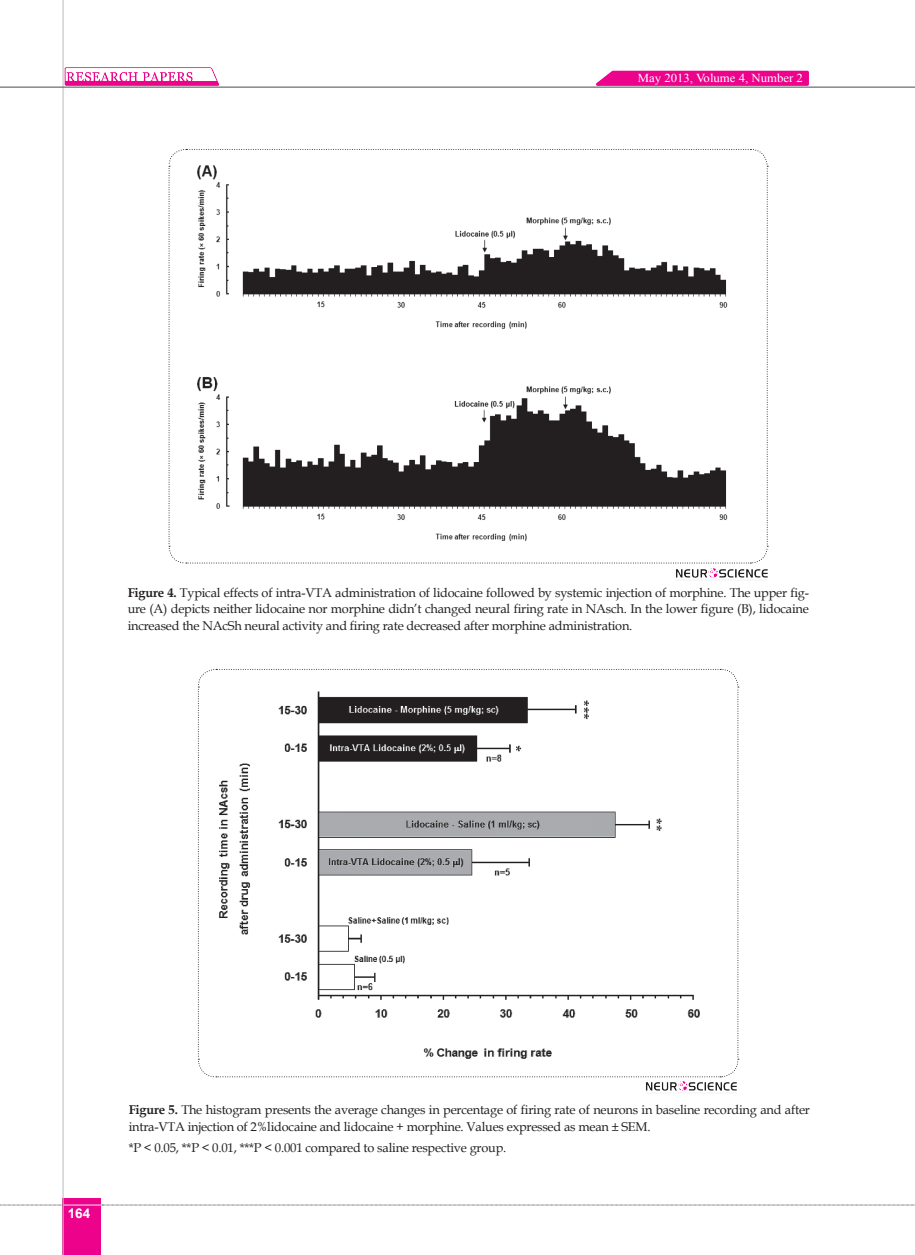
<style>
.page{position:relative;width:915px;height:1255px;background:#fff}
.page>*{position:absolute;margin:0;border:0;box-sizing:border-box;transform-origin:0 0}
.t1{font:700 13.5px "Arial";color:#fff}
.zirnevis{font:12.75px/16.5px "Book Antiqua";letter-spacing:-.015em;color:#231f20;text-align:justify}
.t2{font:12.15px "Times New Roman";color:#fff;scale:1.05 1}
.s1{font-weight:700}
</style>
<div class="page">
<img style="left:64px;top:67px;width:157px;height:20px">
<div style="left:63px;top:1198px;width:38px;height:56px;background:#ed028c"></div>
<hr style="left:62px;top:0;width:2px;height:1254px;background:#c2c3c6">
<hr style="left:0;top:87px;width:914px;height:1px;background:#5f5f62">
<hr style="left:63px;top:1204px;width:38px;height:1px;background:#ececee">
<svg style="left:0;top:1204px;width:63px;height:1px"></svg>
<svg style="left:102px;top:1204px;width:813px;height:1px"></svg>
<svg style="left:588px;top:70px;width:222px;height:17px;background:#eb299b"></svg>
<svg style="left:168px;top:149px;width:600px;height:414px"></svg>
<svg style="left:197px;top:668px;width:541px;height:409px"></svg>
<img style="left:676px;top:568px;width:91px;height:10px">
<img style="left:646px;top:1081px;width:90px;height:10px">
<p class="t2" style="left:637px;top:70px;width:159px">May 2013, Volume 4, Number 2</p>
<p class="zirnevis" style="left:128px;top:584px;width:682px"><span class="s1">Figure 4.</span> Typical effects of intra-VTA administration of lidocaine followed by systemic injection of morphine. The upper fig&shy;ure (A) depicts neither lidocaine nor morphine didn’t changed neural firing rate in NAsch. In the lower figure (B), lidocaine increased the NAcSh neural activity and firing rate decreased after morphine administration.</p>
<p class="t1" style="left:68px;top:1204px;width:24px">164</p>
<p class="zirnevis" style="left:129px;top:1101px;width:682px"><span class="s1">Figure 5.</span> The histogram presents the average changes in percentage of firing rate of neurons in baseline recording and after intra-VTA injection of 2%lidocaine and lidocaine + morphine. Values expressed as mean ± SEM.</p>
<p class="zirnevis" style="left:129px;top:1138px;width:379px">*P &lt; 0.05, **P &lt; 0.01, ***P &lt; 0.001 compared to saline respective group.</p>
</div>
